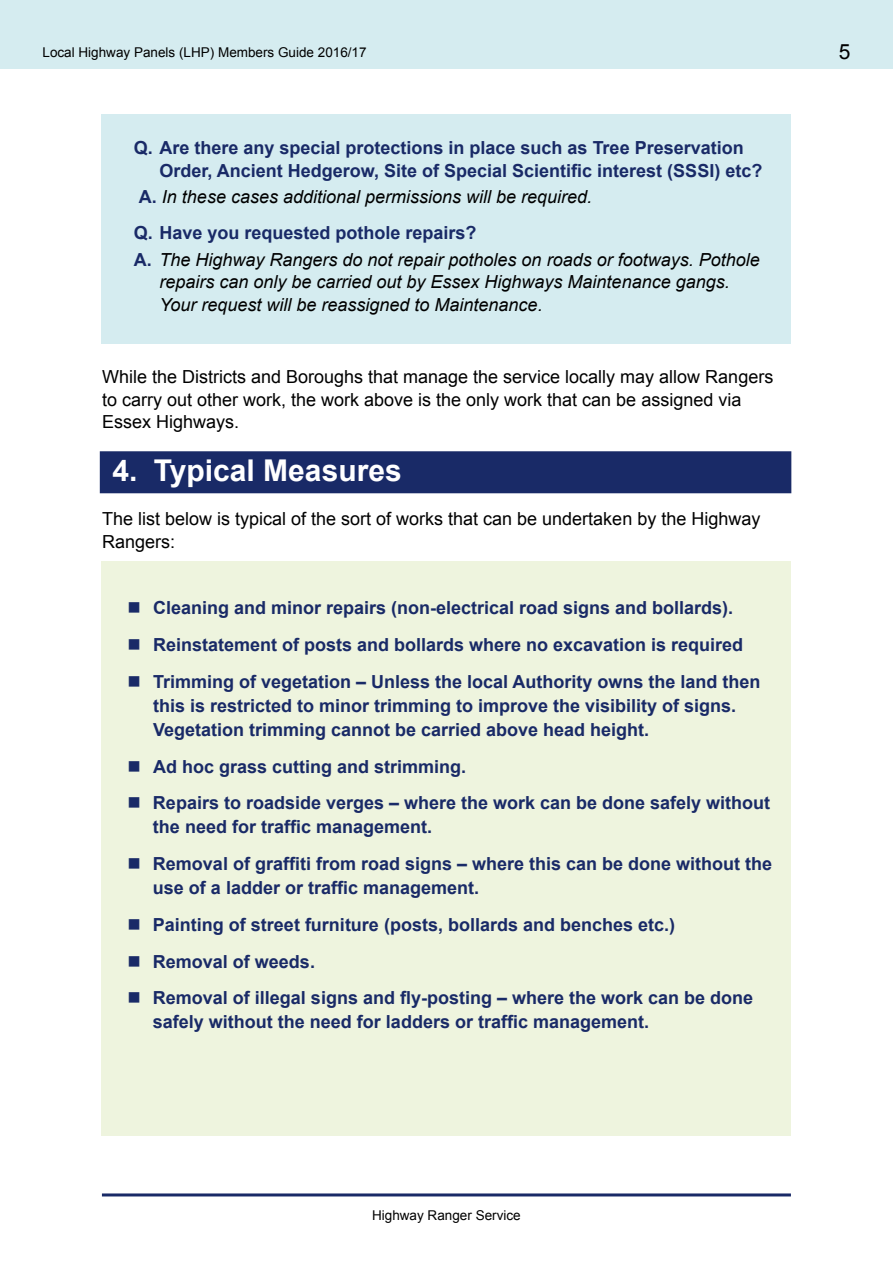
<style>
.page{position:relative;width:893px;height:1263px;background:#fff}
.page>*{position:absolute;margin:0;border:0;box-sizing:border-box;transform-origin:0 0}
.t1{font:700 30px "Arial";color:#fff}
.t2{font:21px "Arial";color:#000}
.t3{font:700 18px/36.8px "Arial";color:#192a67}
.t4{font:italic 18px/22.5px "Arial";color:#000}
.t5{font:18px/22.5px "Arial";color:#000}
.t6{font:13.5px "Arial";color:#000}
.s1{font-weight:700;font-style:normal;color:#192a67}
</style>
<div class="page">
<div style="left:102px;top:561px;width:689px;height:574px;background:#eef4de"></div>
<div style="left:102px;top:115px;width:689px;height:229px;background:#d5ecf0"></div>
<div style="left:0;top:0;width:893px;height:69px;background:#d5ecf0"></div>
<hr style="left:102px;top:1193px;width:689px;height:3px;background:#192a67">
<div style="left:100px;top:451px;width:691px;height:42px;background:#192a67"></div>
<p class="t6" style="left:43px;top:43px;width:326px">Local Highway Panels (LHP) Members Guide 2016/17</p>
<p class="t2" style="left:839px;top:38px;width:13px">5</p>
<p class="t3" style="left:159px;top:137px;width:604px;line-height:22.5px;text-indent:-26px">Q. Are there any special protections in place such as Tree Preservation<br>Order, Ancient Hedgerow, Site of Special Scientific interest (SSSI) etc?</p>
<p class="t4" style="left:134px;top:180px;width:460px;line-height:35.2px"><span class="s1">A.</span> In these cases additional permissions will be required.<br><span class="s1">Q. Have you requested pothole repairs?</span></p>
<p class="t4" style="left:159px;top:248px;width:602px;text-indent:-26px"><span class="s1">A.</span> The Highway Rangers do not repair potholes on roads or footways. Pothole repairs can only be carried out by Essex Highways Maintenance gangs.<br>Your request will be reassigned to Maintenance.</p>
<p class="t5" style="left:102px;top:366px;width:673px">While the Districts and Boroughs that manage the service locally may allow Rangers to carry out other work, the work above is the only work that can be assigned via<br>Essex Highways.</p>
<h1 class="t1" style="left:113px;top:450px;width:291px">4. Typical Measures</h1>
<p class="t5" style="left:102px;top:508px;width:660px">The list below is typical of the sort of works that can be undertaken by the Highway<br>Rangers:</p>
<p class="t3" style="left:153px;top:590px;width:609px">Cleaning and minor repairs (non-electrical road signs and bollards).<br>Reinstatement of posts and bollards where no excavation is required<br>Trimming of vegetation – Unless the local Authority owns the land then</p>
<p class="t3" style="left:153px;top:694px;width:585px;line-height:24px">this is restricted to minor trimming to improve the visibility of signs.<br>Vegetation trimming cannot be carried above head height.</p>
<p class="t3" style="left:153px;top:748px;width:619px">Ad hoc grass cutting and strimming.<br>Repairs to roadside verges – where the work can be done safely without</p>
<p class="t3" style="left:153px;top:809px;width:621px">the need for traffic management.<br>Removal of graffiti from road signs – where this can be done without the</p>
<p class="t3" style="left:153px;top:870px;width:602px">use of a ladder or traffic management.<br>Painting of street furniture (posts, bollards and benches etc.)<br>Removal of weeds.<br>Removal of illegal signs and fly-posting – where the work can be done</p>
<p class="t3" style="left:153px;top:1004px;width:498px">safely without the need for ladders or traffic management.</p>
<p class="t6" style="left:372px;top:1206px;width:150px">Highway Ranger Service</p>
</div>
